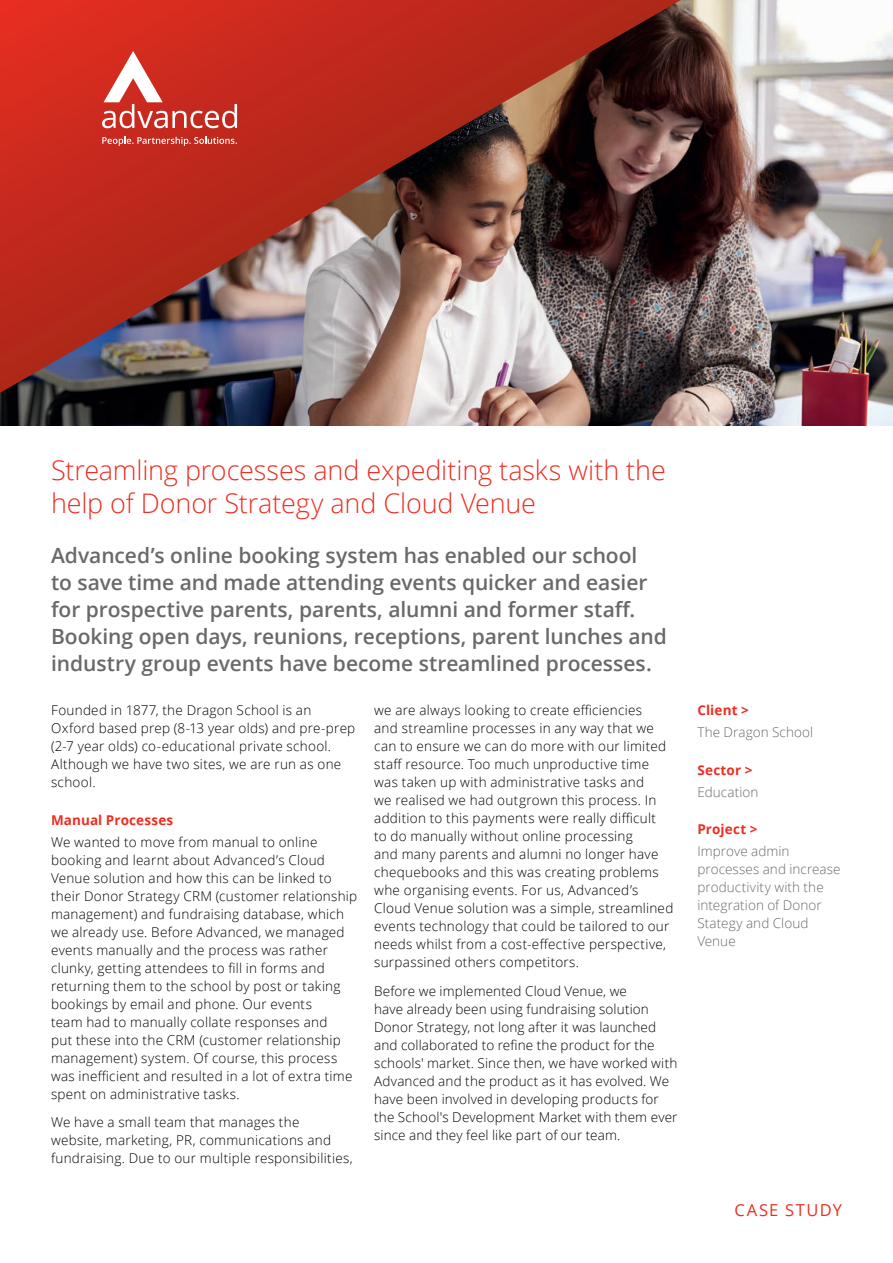
<style>
.page{position:relative;width:893px;height:1263px;background:#fff}
.page>*{position:absolute;margin:0;border:0;box-sizing:border-box;transform-origin:0 0}
.t1{font:300 27px/33px "Open Sans";letter-spacing:-.005em;color:#ee2e22}
.t2{font:600 21px/27px "Open Sans";letter-spacing:-.005em;color:#69696a}
.t3{font:16.5px "Open Sans";letter-spacing:.09em;color:#ee2e22}
.t4{font:300 13.5px/18px "Open Sans";letter-spacing:.02em;color:#000}
.t5{font:300 13.5px/18px "Open Sans";letter-spacing:.005em;color:#69696a}
.t6{font:700 13.5px "Open Sans";letter-spacing:.01em;color:#ee2e22}
</style>
<div class="page">
<img style="left:0;top:0;width:893px;height:425px">
<img style="left:0;top:0;width:703px;height:400px">
<svg style="left:102px;top:137px;width:135px;height:9px"></svg>
<svg style="left:102px;top:51px;width:135px;height:77px"></svg>
<h1 class="t1" style="left:51px;top:453px;width:616px">Streamling processes and expediting tasks with the help of Donor Strategy and Cloud Venue</h1>
<p class="t2" style="left:51px;top:541px;width:617px">Advanced’s online booking system has enabled our school<br>to save time and made attending events quicker and easier for prospective parents, parents, alumni and former staff.<br>Booking open days, reunions, receptions, parent lunches and industry group events have become streamlined processes.</p>
<p class="t4" style="left:51px;top:701px;width:306px">Founded in 1877, the Dragon School is an Oxford based prep (8-13 year olds) and pre-prep (2-7 year olds) co-educational private school.<br>Although we have two sites, we are run as one school.</p>
<p class="t6" style="left:51px;top:810px;width:124px">Manual Processes</p>
<p class="t4" style="left:51px;top:832px;width:308px">We wanted to move from manual to online booking and learnt about Advanced’s Cloud Venue solution and how this can be linked to their Donor Strategy CRM (customer relationship management) and fundraising database, which we already use. Before Advanced, we managed events manually and the process was rather clunky, getting attendees to fill in forms and returning them to the school by post or taking bookings by email and phone. Our events<br>team had to manually collate responses and<br>put these into the CRM (customer relationship management) system. Of course, this process was inefficient and resulted in a lot of extra time spent on administrative tasks.</p>
<p class="t4" style="left:51px;top:1113px;width:303px">We have a small team that manages the website, marketing, PR, communications and fundraising. Due to our multiple responsibilities,</p>
<p class="t4" style="left:374px;top:701px;width:301px">we are always looking to create efficiencies<br>and streamline processes in any way that we can to ensure we can do more with our limited staff resource. Too much unproductive time was taken up with administrative tasks and<br>we realised we had outgrown this process. In addition to this payments were really difficult<br>to do manually without online processing<br>and many parents and alumni no longer have chequebooks and this was creating problems whe organising events. For us, Advanced’s Cloud Venue solution was a simple, streamlined events technology that could be tailored to our needs whilst from a cost-effective perspective, surpassined others competitors.</p>
<p class="t4" style="left:374px;top:982px;width:305px">Before we implemented Cloud Venue, we<br>have already been using fundraising solution Donor Strategy, not long after it was launched and collaborated to refine the product for the schools' market. Since then, we have worked with Advanced and the product as it has evolved. We have been involved in developing products for the School's Development Market with them ever since and they feel like part of our team.</p>
<p class="t6" style="left:697px;top:701px;width:53px">Client &gt;</p>
<p class="t5" style="left:697px;top:723px;width:117px">The Dragon School</p>
<p class="t6" style="left:697px;top:760px;width:57px">Sector &gt;</p>
<p class="t5" style="left:697px;top:783px;width:63px">Education</p>
<p class="t6" style="left:697px;top:819px;width:62px">Project &gt;</p>
<p class="t5" style="left:697px;top:842px;width:145px">Improve admin processes and increase productivity with the integration of Donor<br>Stategy and Cloud<br>Venue</p>
<p class="t3" style="left:734px;top:1199px;width:109px">CASE STUDY</p>
</div>
